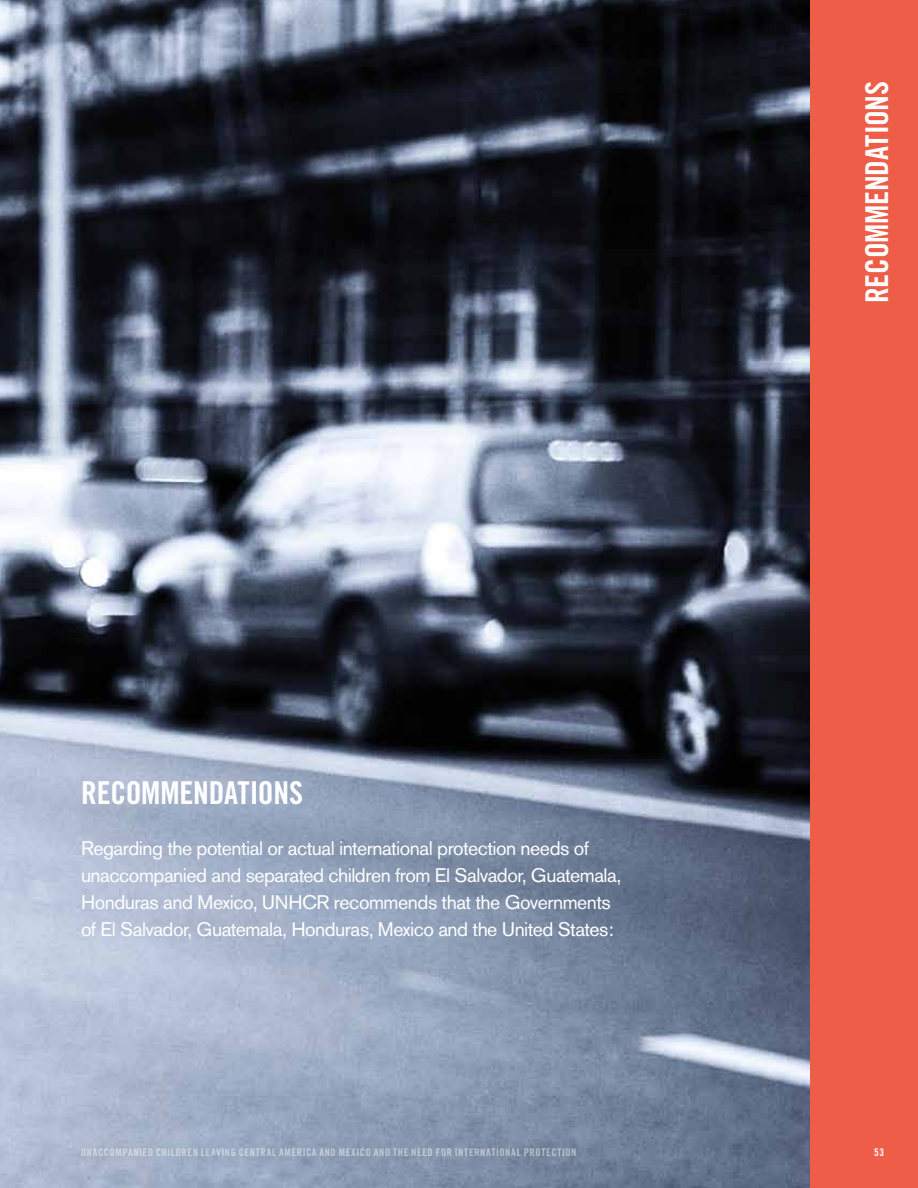
<style>
.page{position:relative;width:918px;height:1188px;background:#fff}
.page>*{position:absolute;margin:0;border:0;box-sizing:border-box;transform-origin:0 0}
.t1{font:31.5px "Trade Gothic Bold Cond Twenty";color:#fff}
.t2{font:19.5px/27px "Akzidenz Grotesk BE";letter-spacing:-.025em;color:#fff}
.t3{font:10.5px "Trade Gothic Bold Cond Twenty";letter-spacing:.06em;color:#fff}
</style>
<div class="page">
<img style="left:0;top:0;width:810px;height:1188px">
<div style="left:810px;top:0;width:108px;height:1188px;background:#ee5d47"></div>
<h1 class="t1" style="left:81px;top:773px;width:17px">RECOMMENDAT</h1>
<h1 class="t1" style="left:250px;top:773px;width:24px">IONS</h1>
<p class="t2" style="left:81px;top:835px;width:542px">Regarding the potential or actual international protection needs of unaccompanied and separated children from El Salvador, Guatemala, Honduras and Mexico, UNHCR recommends that the Governments of El Salvador, Guatemala, Honduras, Mexico and the United States:</p>
<h1 class="t1" style="left:858px;top:303px;width:221px;rotate:-90deg">RECOMMENDATIONS</h1>
<p class="t3" style="left:81px;top:1145px;width:497px">UNACCOMPANIED CHILDREN LEAVING CENTRAL AMERICA AND MEXICO AND THE NEED FOR INTERNATIONAL PROTECTION</p>
<p class="t3" style="left:874px;top:1145px;width:11px">53</p>
</div>
